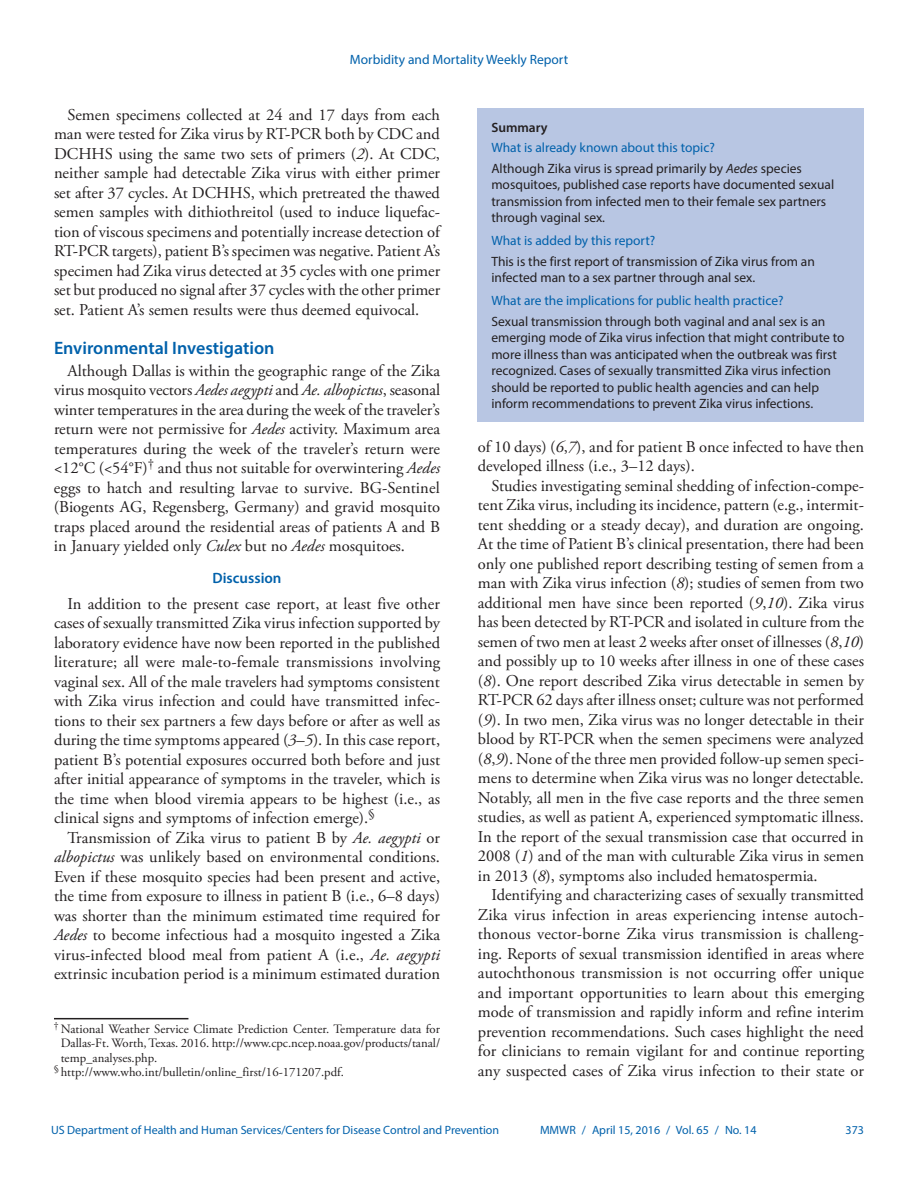
<style>
.page{position:relative;width:918px;height:1188px;background:#fff}
.page>*{position:absolute;margin:0;border:0;box-sizing:border-box;transform-origin:0 0}
.Heading_1{font:600 18px "Myriad Pro";color:#0161ab}
.Paragraph{font:16.5px/19.5px "Adobe Garamond Pro";color:#231f20;text-align:justify}
.Discussion_Heading{font:600 15px "Myriad Pro";color:#0161ab}
.Summary_Box_Text{font:13.5px/16.5px "Myriad Pro";color:#231f20}
.Summary_Box_Heading{font:13.5px "Myriad Pro";color:#0161ab}
.Figure_Title{font:600 13.5px "Myriad Pro";color:#231f20}
.Footnote{font:12.75px/14.2px "Adobe Garamond Pro";color:#231f20;text-align:justify}
.footnote_no_rule_tex{font:12.75px "Adobe Garamond Pro";color:#231f20}
.t1{font:12px "Myriad Pro";color:#0161ab}
.s1{font-style:italic}
</style>
<div class="page">
<hr style="left:54px;top:1018px;width:134px;height:1px;background:#231f20">
<div style="left:478px;top:108px;width:386px;height:314px;background:#b8c6e3"></div>
<p class="Summary_Box_Heading" style="left:350px;top:51px;width:220px">Morbidity and Mortality Weekly Report</p>
<p class="Paragraph" style="left:54px;top:106px;width:388px;text-indent:13px">Semen specimens collected at 24 and 17 days from each man were tested for Zika virus by RT-PCR both by CDC and DCHHS using the same two sets of primers (<span class="s1">2</span>). At CDC, neither sample had detectable Zika virus with either primer set after 37 cycles. At DCHHS, which pretreated the thawed semen samples with dithiothreitol (used to induce liquefac&shy;tion of viscous specimens and potentially increase detection of RT-PCR targets), patient B’s specimen was negative. Patient A’s specimen had Zika virus detected at 35 cycles with one primer set but produced no signal after 37 cycles with the other primer set. Patient A’s semen results were thus deemed equivocal.</p>
<h1 class="Heading_1" style="left:54px;top:336px;width:222px">Environmental Investigation</h1>
<p class="Paragraph" style="left:54px;top:361px;width:388px;text-indent:14px">Although Dallas is within the geographic range of the Zika virus mosquito vectors <span class="s1">Aedes aegypti</span> and <span class="s1">Ae. albopictus</span>, seasonal winter temperatures in the area during the week of the traveler’s return were not permissive for <span class="s1">Aedes</span> activity. Maximum area temperatures during the week of the traveler’s return were &lt;12°C (&lt;54°F)<sup>†</sup> and thus not suitable for overwintering <span class="s1">Aedes </span>eggs to hatch and resulting larvae to survive. BG-Sentinel (Biogents AG, Regensberg, Germany) and gravid mosquito traps placed around the residential areas of patients A and B in January yielded only <span class="s1">Culex</span> but no <span class="s1">Aedes</span> mosquitoes.</p>
<h1 class="Discussion_Heading" style="left:213px;top:568px;width:71px">Discussion</h1>
<p class="Paragraph" style="left:54px;top:594px;width:388px;text-indent:13px">In addition to the present case report, at least five other cases of sexually transmitted Zika virus infection supported by laboratory evidence have now been reported in the published literature; all were male-to-female transmissions involving vaginal sex. All of the male travelers had symptoms consistent with Zika virus infection and could have transmitted infec&shy;tions to their sex partners a few days before or after as well as during the time symptoms appeared (<span class="s1">3</span>–<span class="s1">5</span>). In this case report, patient B’s potential exposures occurred both before and just after initial appearance of symptoms in the traveler, which is the time when blood viremia appears to be highest (i.e., as clinical signs and symptoms of infection emerge).<sup>§</sup></p>
<p class="Paragraph" style="left:54px;top:828px;width:388px;text-indent:13px">Transmission of Zika virus to patient B by <span class="s1">Ae. aegypti</span> or <span class="s1">albopictus</span> was unlikely based on environmental conditions.<br>Even if these mosquito species had been present and active, the time from exposure to illness in patient B (i.e., 6–8 days) was shorter than the minimum estimated time required for <span class="s1">Aedes</span> to become infectious had a mosquito ingested a Zika virus-infected blood meal from patient A (i.e., <span class="s1">Ae. aegypti </span>extrinsic incubation period is a minimum estimated duration</p>
<p class="Footnote" style="left:61px;top:1022px;width:381px;text-indent:-7px"><sup>†</sup> National Weather Service Climate Prediction Center. Temperature data for Dallas-Ft. Worth, Texas. 2016. http://www.cpc.ncep.noaa.gov/products/tanal/ temp_analyses.php.</p>
<p class="footnote_no_rule_tex" style="left:54px;top:1064px;width:291px"><sup>§</sup> http://www.who.int/bulletin/online_first/16-171207.pdf.</p>
<p class="Figure_Title" style="left:491px;top:119px;width:58px">Summary</p>
<h1 class="Summary_Box_Heading" style="left:491px;top:139px;width:225px">What is already known about this topic?</h1>
<p class="Summary_Box_Text" style="left:491px;top:160px;width:344px">Although Zika virus is spread primarily by <span class="s1">Aedes</span> species mosquitoes, published case reports have documented sexual transmission from infected men to their female sex partners through vaginal sex.</p>
<h1 class="Summary_Box_Heading" style="left:491px;top:232px;width:165px">What is added by this report?</h1>
<p class="Summary_Box_Text" style="left:491px;top:253px;width:325px">This is the first report of transmission of Zika virus from an infected man to a sex partner through anal sex.</p>
<h1 class="Summary_Box_Heading" style="left:491px;top:292px;width:294px">What are the implications for public health practice?</h1>
<p class="Summary_Box_Text" style="left:491px;top:313px;width:355px">Sexual transmission through both vaginal and anal sex is an emerging mode of Zika virus infection that might contribute to more illness than was anticipated when the outbreak was first recognized. Cases of sexually transmitted Zika virus infection should be reported to public health agencies and can help inform recommendations to prevent Zika virus infections.</p>
<p class="Paragraph" style="left:478px;top:437px;width:388px">of 10 days) (<span class="s1">6</span>,<span class="s1">7</span>), and for patient B once infected to have then developed illness (i.e., 3–12 days).</p>
<p class="Paragraph" style="left:478px;top:476px;width:388px;text-indent:13px">Studies investigating seminal shedding of infection-compe&shy;tent Zika virus, including its incidence, pattern (e.g., intermit&shy;tent shedding or a steady decay), and duration are ongoing.<br>At the time of Patient B’s clinical presentation, there had been only one published report describing testing of semen from a man with Zika virus infection (<span class="s1">8</span>); studies of semen from two additional men have since been reported (<span class="s1">9</span>,<span class="s1">10</span>). Zika virus has been detected by RT-PCR and isolated in culture from the semen of two men at least 2 weeks after onset of illnesses (<span class="s1">8</span>,<span class="s1">10</span>) and possibly up to 10 weeks after illness in one of these cases (<span class="s1">8</span>). One report described Zika virus detectable in semen by RT-PCR 62 days after illness onset; culture was not performed (<span class="s1">9</span>). In two men, Zika virus was no longer detectable in their blood by RT-PCR when the semen specimens were analyzed (<span class="s1">8</span>,<span class="s1">9</span>). None of the three men provided follow-up semen speci&shy;mens to determine when Zika virus was no longer detectable.<br>Notably, all men in the five case reports and the three semen studies, as well as patient A, experienced symptomatic illness.<br>In the report of the sexual transmission case that occurred in 2008 (<span class="s1">1</span>) and of the man with culturable Zika virus in semen in 2013 (<span class="s1">8</span>), symptoms also included hematospermia.</p>
<p class="Paragraph" style="left:478px;top:886px;width:388px;text-indent:14px">Identifying and characterizing cases of sexually transmitted Zika virus infection in areas experiencing intense autoch&shy;thonous vector-borne Zika virus transmission is challeng&shy;ing. Reports of sexual transmission identified in areas where autochthonous transmission is not occurring offer unique and important opportunities to learn about this emerging mode of transmission and rapidly inform and refine interim prevention recommendations. Such cases highlight the need for clinicians to remain vigilant for and continue reporting any suspected cases of Zika virus infection to their state or</p>
<p class="t1" style="left:51px;top:1123px;width:450px">US Department of Health and Human Services/Centers for Disease Control and Prevention</p>
<p class="t1" style="left:540px;top:1123px;width:218px">MMWR / April 15, 2016 / Vol. 65 / No. 14</p>
<p class="t1" style="left:846px;top:1123px;width:20px">373</p>
</div>
